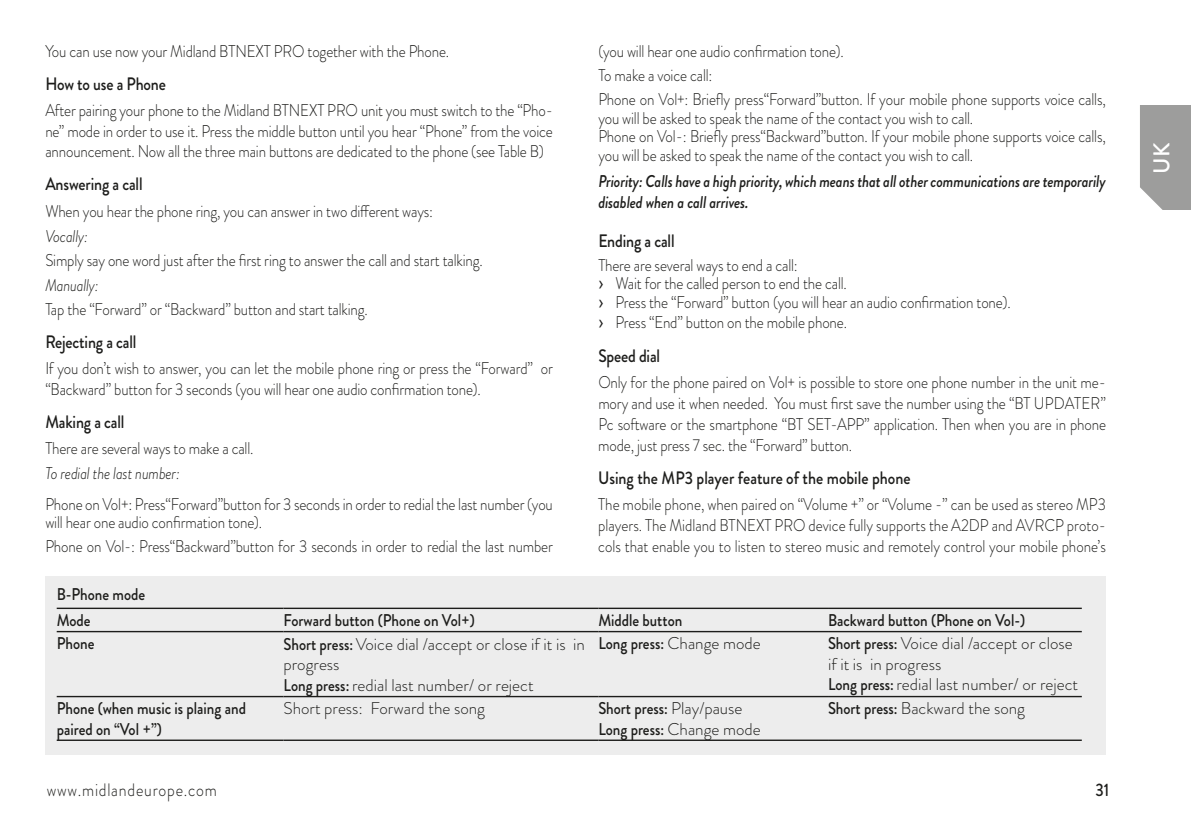
<style>
.page{position:relative;width:1191px;height:840px;background:#fff}
.page>*{position:absolute;margin:0;border:0;box-sizing:border-box;transform-origin:0 0}
.t1{font:500 22.8px "Brandon Grotesque";color:#fff}
.t2{font:500 18px "Brandon Grotesque";letter-spacing:-.01em;color:#1d1d1b;scale:.88 1}
.t3{font:300 18px "Brandon Grotesque";letter-spacing:.05em;color:#1d1d1b;scale:.88 1}
.t4{font:300 17px/20.8px "Brandon Grotesque";letter-spacing:-.01em;color:#1d1d1b;scale:.88 1}
.t5{font:300 17px/20.4px "Brandon Grotesque";letter-spacing:-.01em;color:#1d1d1b}
.t6{font:500 17px/20.4px "Brandon Grotesque";color:#1d1d1b;scale:.88 1}
.t7{font:italic 500 17px/20.8px "Brandon Grotesque";letter-spacing:-.01em;color:#1d1d1b;scale:.88 1}
.t8{font:italic 300 17px "Brandon Grotesque";letter-spacing:-.01em;color:#1d1d1b;scale:.88 1}
.s1{font-family:"Arial";font-weight:400}
.s2{font-weight:500}
.s3{font-weight:300}
</style>
<div class="page">
<div style="left:1140px;top:105px;width:51px;height:105px;background:#9d9d9c"></div>
<div style="left:45px;top:576px;width:1061px;height:178px;background:#ededed"></div>
<hr style="left:57px;top:607px;width:226px;height:1px;background:#1d1d1b">
<hr style="left:283px;top:607px;width:315px;height:1px;background:#1d1d1b">
<hr style="left:598px;top:607px;width:230px;height:1px;background:#1d1d1b">
<hr style="left:828px;top:607px;width:253px;height:1px;background:#1d1d1b">
<hr style="left:57px;top:630px;width:226px;height:2px;background:#1d1d1b">
<hr style="left:283px;top:630px;width:315px;height:2px;background:#1d1d1b">
<hr style="left:598px;top:630px;width:230px;height:2px;background:#1d1d1b">
<hr style="left:828px;top:630px;width:253px;height:2px;background:#1d1d1b">
<hr style="left:57px;top:695px;width:226px;height:1px;background:#1d1d1b">
<hr style="left:283px;top:695px;width:315px;height:1px;background:#1d1d1b">
<hr style="left:598px;top:695px;width:230px;height:1px;background:#1d1d1b">
<hr style="left:828px;top:695px;width:253px;height:1px;background:#1d1d1b">
<hr style="left:57px;top:739px;width:226px;height:1px;background:#1d1d1b">
<hr style="left:283px;top:739px;width:315px;height:1px;background:#1d1d1b">
<hr style="left:598px;top:739px;width:230px;height:1px;background:#1d1d1b">
<hr style="left:828px;top:739px;width:253px;height:1px;background:#1d1d1b">
<p class="t4" style="left:45px;top:42px;width:460px">You can use now your Midland BTNEXT PRO together with the Phone.</p>
<p class="t2" style="left:45px;top:77px;width:139px">How to use a Phone</p>
<p class="t4" style="left:45px;top:101px;width:578px;text-align:justify">After pairing your phone to the Midland BTNEXT PRO unit you must switch to the “Pho&shy;ne” mode in order to use it. Press the middle button until you hear “Phone” from the voice announcement. Now all the three main buttons are dedicated to the phone (see Table B)</p>
<p class="t2" style="left:45px;top:177px;width:112px">Answering a call</p>
<p class="t4" style="left:45px;top:201px;width:442px">When you hear the phone ring, you can answer in two different ways:</p>
<p class="t8" style="left:45px;top:230px;width:50px">Vocally:</p>
<p class="t4" style="left:45px;top:250px;width:498px">Simply say one word just after the first ring to answer the call and start talking.</p>
<p class="t8" style="left:45px;top:279px;width:62px">Manually:</p>
<p class="t4" style="left:45px;top:299px;width:368px">Tap the “Forward” or “Backward” button and start talking.</p>
<p class="t2" style="left:45px;top:335px;width:105px">Rejecting a call</p>
<p class="t4" style="left:45px;top:358px;width:578px">If you don’t wish to answer, you can let the mobile phone ring or press the “Forward” or “Backward” button for 3 seconds (you will hear one audio confirmation tone).</p>
<p class="t2" style="left:45px;top:414px;width:91px">Making a call</p>
<p class="t4" style="left:45px;top:438px;width:238px">There are several ways to make a call.</p>
<p class="t8" style="left:45px;top:466px;width:154px">To redial the last number:</p>
<p class="t4" style="left:45px;top:496px;width:578px;line-height:18px">Phone on Vol+: Press“Forward”button for 3 seconds in order to redial the last number (you will hear one audio confirmation tone).</p>
<p class="t4" style="left:45px;top:536px;width:578px">Phone on Vol-: Press“Backward”button for 3 seconds in order to redial the last number</p>
<p class="t4" style="left:598px;top:40px;width:578px;line-height:24px">(you will hear one audio confirmation tone).<br>To make a voice call:<br>Phone on Vol+: Briefly press“Forward”button. If your mobile phone supports voice calls,</p>
<p class="t4" style="left:598px;top:109px;width:578px;line-height:18.4px">you will be asked to speak the name of the contact you wish to call.<br>Phone on Vol-: Briefly press“Backward”button. If your mobile phone supports voice calls, you will be asked to speak the name of the contact you wish to call.</p>
<p class="t7" style="left:598px;top:171px;width:578px">Priority: Calls have a high priority, which means that all other communications are temporarily disabled when a call arrives.</p>
<p class="t2" style="left:598px;top:234px;width:88px">Ending a call</p>
<p class="t4" style="left:598px;top:256px;width:470px;line-height:18.4px">There are several ways to end a call:<br><span class="s1">›</span> Wait for the called person to end the call.<br><span class="s1">›</span> Press the “Forward” button (you will hear an audio confirmation tone).</p>
<p class="t4" style="left:598px;top:313px;width:284px"><span class="s1">›</span> Press “End” button on the mobile phone.</p>
<p class="t2" style="left:598px;top:349px;width:72px">Speed dial</p>
<p class="t4" style="left:598px;top:372px;width:578px;text-align:justify">Only for the phone paired on Vol+ is possible to store one phone number in the unit me&shy;mory and use it when needed. You must first save the number using the “BT UPDATER” Pc software or the smartphone “BT SET-APP” application. Then when you are in phone mode, just press 7 sec. the “Forward” button.</p>
<p class="t2" style="left:598px;top:471px;width:356px">Using the MP3 player feature of the mobile phone</p>
<p class="t4" style="left:598px;top:494px;width:578px;text-align:justify">The mobile phone, when paired on “Volume +” or “Volume -” can be used as stereo MP3 players. The Midland BTNEXT PRO device fully supports the A2DP and AVRCP proto&shy;cols that enable you to listen to stereo music and remotely control your mobile phone’s</p>
<p class="t6" style="left:57px;top:582px;width:102px;line-height:26.2px">B-Phone mode<br>Mode</p>
<p class="t6" style="left:283px;top:612px;width:219px">Forward button (Phone on Vol+)</p>
<p class="t6" style="left:598px;top:612px;width:97px">Middle button</p>
<p class="t6" style="left:828px;top:612px;width:226px">Backward button (Phone on Vol-)</p>
<p class="t6" style="left:57px;top:635px;width:44px">Phone</p>
<p class="t5" style="left:283px;top:634px;width:303px"><span class="s2">Short press:</span> Voice dial /accept or close if it is in progress<br><span class="s2">Long press:</span> redial last number/ or reject</p>
<p class="t6" style="left:598px;top:635px;width:186px">Long press: <span class="s3">Change mode</span></p>
<p class="t5" style="left:828px;top:633px;width:251px"><span class="s2">Short press:</span> Voice dial /accept or close if it is in progress<br><span class="s2">Long press:</span> redial last number/ or reject</p>
<p class="t6" style="left:57px;top:700px;width:217px">Phone (when music is plaing and paired on “Vol +”)</p>
<p class="t5" style="left:283px;top:698px;width:203px">Short press: Forward the song</p>
<p class="t6" style="left:598px;top:700px;width:186px">Short press: <span class="s3">Play/pause<br></span>Long press: <span class="s3">Change mode</span></p>
<p class="t5" style="left:828px;top:698px;width:199px"><span class="s2">Short press:</span> Backward the song</p>
<p class="t3" style="left:47px;top:779px;width:195px">www.midlandeurope.com</p>
<p class="t2" style="left:1095px;top:782px;width:17px">31</p>
<h1 class="t1" style="left:1153px;top:174px;width:33px;rotate:-90deg">UK</h1>
</div>
